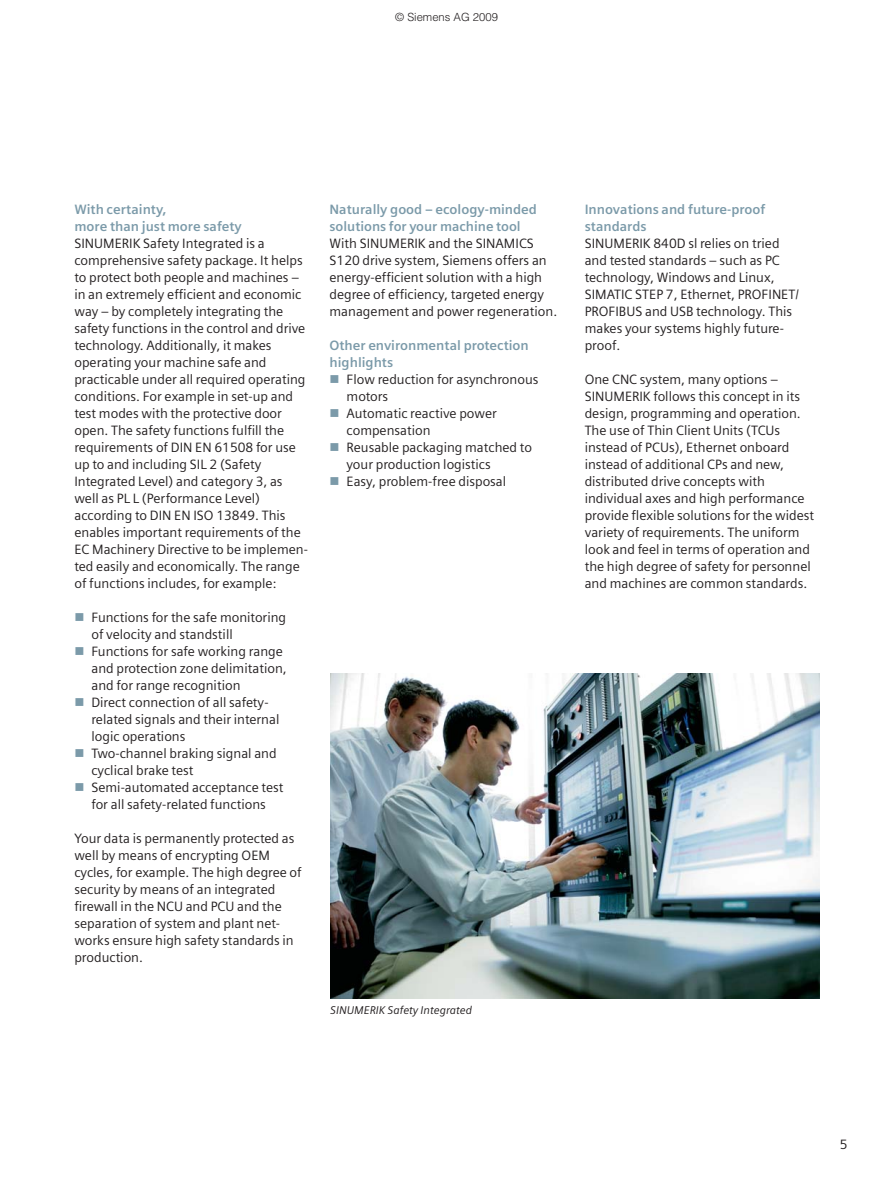
<style>
.page{position:relative;width:893px;height:1191px;background:#fff}
.page>*{position:absolute;margin:0;border:0;box-sizing:border-box;transform-origin:0 0}
.t1{font:13.5px/17px "Siemens Sans";color:#231f20}
.t2{font:700 13.5px/17px "Siemens Sans";color:#7b9aa9}
.t3{font:italic 11.25px "Siemens Sans";color:#231f20}
.t4{font:300 11.25px "Helvetica";color:#231f20}
</style>
<div class="page">
<img style="left:330px;top:674px;width:489px;height:324px">
<p class="t4" style="left:395px;top:13px;width:104px">© Siemens AG 2009</p>
<p class="t2" style="left:74px;top:201px;width:169px">With certainty,<br>more than just more safety</p>
<p class="t1" style="left:74px;top:235px;width:235px">SINUMERIK Safety Integrated is a comprehensive safety package. It helps to protect both people and machines – in an extremely efficient and economic way – by completely integrating the safety functions in the control and drive technology. Additionally, it makes operating your machine safe and practicable under all required operating conditions. For example in set-up and test modes with the protective door open. The safety functions fulfill the requirements of DIN EN 61508 for use up to and including SIL 2 (Safety Integrated Level) and category 3, as well as PL L (Performance Level) according to DIN EN ISO 13849. This enables important requirements of the EC Machinery Directive to be implemen&shy;ted easily and economically. The range of functions includes, for example:</p>
<p class="t1" style="left:91px;top:609px;width:197px">Functions for the safe monitoring of velocity and standstill<br>Functions for safe working range and protection zone delimitation, and for range recognition<br>Direct connection of all safety&shy;related signals and their internal logic operations<br>Two-channel braking signal and cyclical brake test<br>Semi-automated acceptance test for all safety-related functions</p>
<p class="t1" style="left:74px;top:830px;width:229px">Your data is permanently protected as well by means of encrypting OEM cycles, for example. The high degree of security by means of an integrated<br>fire wall in the NCU and PCU and the separa tion of system and plant net&shy;works e nsure high safety standards in produc tion.</p>
<p class="t2" style="left:330px;top:201px;width:209px">Naturally good – ecology-minded solutions for your machine tool</p>
<p class="t1" style="left:330px;top:235px;width:229px">With SINUMERIK and the SINAMICS S120 drive system, Siemens offers an energy-efficient solution with a high degree of efficiency, targeted energy management and power regeneration.</p>
<p class="t2" style="left:330px;top:337px;width:201px">Other environmental protection highlights</p>
<p class="t1" style="left:347px;top:371px;width:193px">Flow reduction for asynchronous motors<br>Automatic reactive power<br>com pensation<br>Reusable packaging matched to your production logistics<br>Easy, problem-free disposal</p>
<p class="t3" style="left:330px;top:1004px;width:143px">SINUMERIK Safety Integrated</p>
<p class="t2" style="left:585px;top:201px;width:182px">Innovations and future-proof standards</p>
<p class="t1" style="left:585px;top:235px;width:216px">SINUMERIK 840D sl relies on tried and tested standards – such as PC tech nology, Windows and Linux,<br>SIMATIC STEP 7, Ethernet, PROFINET/<br>PROFIBUS and USB technology. This makes your systems highly future&shy;proof.</p>
<p class="t1" style="left:585px;top:371px;width:231px">One CNC system, many options – SINUMERIK follows this concept in its design, programming and operation.<br>The use of Thin Client Units (TCUs instead of PCUs), Ethernet onboard<br>i nstead of additional CPs and new,<br>dis tributed drive concepts with individual axes and high performance provide flexible solutions for the widest variety of requirements. The uniform look and feel in terms of operation and the high degree of safety for personnel and machines are common standards.</p>
<p class="t1" style="left:840px;top:1136px;width:9px">5</p>
</div>
